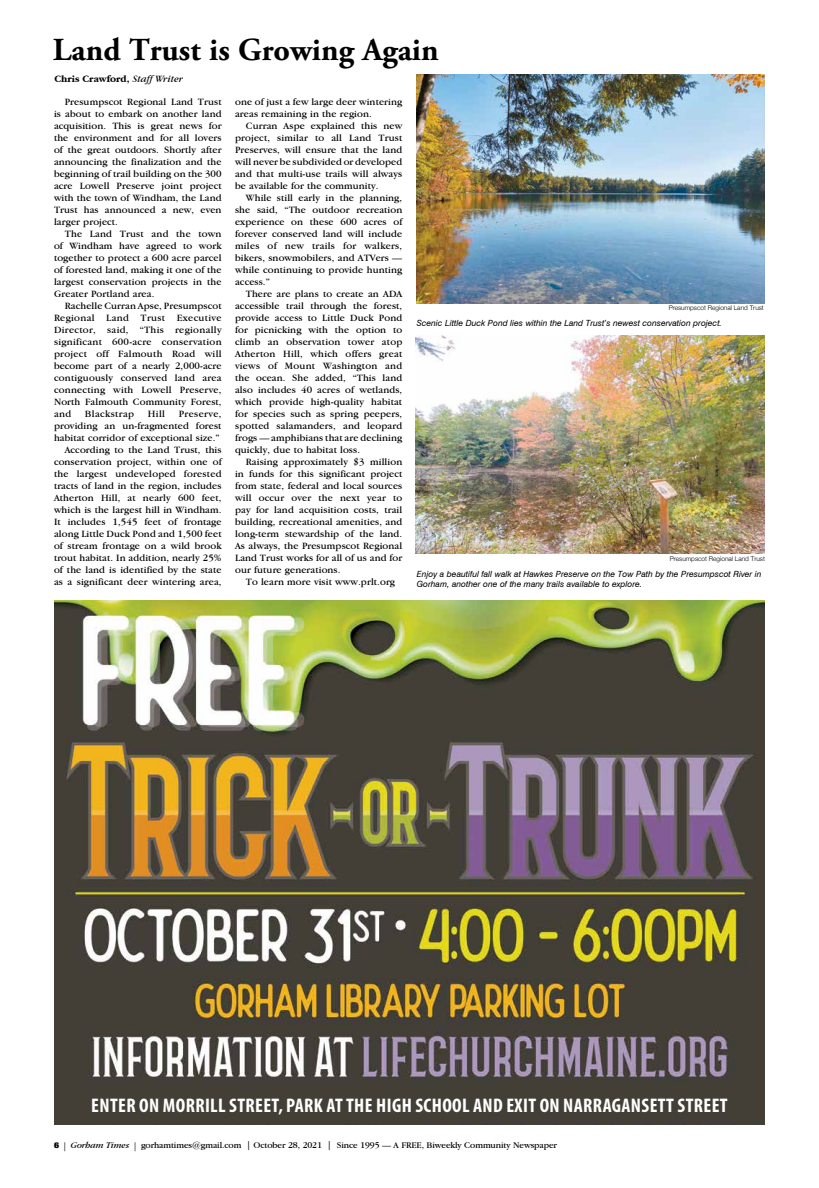
<style>
.page{position:relative;width:819px;height:1188px;background:#fff}
.page>*{position:absolute;margin:0;border:0;box-sizing:border-box;transform-origin:0 0}
.t1{font:700 32px "Adobe Garamond Pro";color:#000}
.t2{font:700 condensed 19.8px "Myriad Pro";letter-spacing:.02em;color:#fff}
.t3{font:10px/12px "Garamond IT Cby BT";letter-spacing:.01em;color:#000;text-align:justify}
.t4{font:700 10px "Garamond IT Cby BT";color:#000}
.t5{font:10px "Garamond IT Cby BT";letter-spacing:.04em;color:#000}
.t6{font:9px "Garamond IT Cby BT";letter-spacing:-.01em;color:#000}
.t7{font:italic 8.5px/10.2px "Swiss 721 BT";color:#000}
.t8{font:300 6.5px "Helvetica Neue";color:#000}
.s1{font-weight:400;font-style:italic}
.s2{font-family:"Helvetica Neue";font-weight:900;font-stretch:condensed;font-size:8px}
.s3{font-family:"Adobe Garamond Pro"}
.s4{font-style:italic}
</style>
<div class="page">
<img style="left:54px;top:600px;width:711px;height:524px">
<img style="left:416px;top:74px;width:349px;height:229px">
<img style="left:415px;top:336px;width:350px;height:218px">
<h1 class="t1" style="left:53px;top:31px;width:387px">Land Trust is Growing Again</h1>
<p class="t4" style="left:54px;top:73px;width:130px">Chris Crawford, <span class="s1">Staff Writer</span></p>
<p class="t3" style="left:54px;top:95px;width:169px;text-indent:11px">Presumpscot Regional Land Trust is about to embark on another land acquisition. This is great news for the environment and for all lovers of the great outdoors. Shortly after announcing the finalization and the beginning of trail building on the 300 acre Lowell Preserve joint project with the town of Windham, the Land Trust has announced a new, even larger project.</p>
<p class="t3" style="left:54px;top:227px;width:169px;text-indent:11px">The Land Trust and the town of Windham have agreed to work together to protect a 600 acre parcel of forested land, making it one of the largest conservation projects in the Greater Portland area.</p>
<p class="t3" style="left:54px;top:299px;width:169px;text-indent:11px">Rachelle Curran Apse, Presumpscot Regional Land Trust Executive Director, said, “This regionally significant 600-acre conservation project off Falmouth Road will become part of a nearly 2,000-acre contiguously conserved land area connecting with Lowell Preserve, North Falmouth Community Forest, and</p>
<p class="t5" style="left:85px;top:408px;width:51px">Blackstrap</p>
<p class="t3" style="left:148px;top:407px;width:19px">Hill</p>
<p class="t3" style="left:54px;top:407px;width:169px;text-align:right">Preserve,<br>providing an un-fragmented forest habitat corridor of exceptional size.” According to the Land Trust, this conservation project, within one of the largest undeveloped forested tracts of land in the region, includes Atherton Hill, at nearly 600 feet, which is the largest hill in Windham.<br>It includes 1,545 feet of frontage along Little Duck Pond and 1,500 feet of stream frontage on a wild brook trout habitat. In addition, nearly 25% of the land is identified by the state as a significant deer wintering area,</p>
<p class="t3" style="left:235px;top:95px;width:169px">one of just a few large deer wintering areas remaining in the region.</p>
<p class="t3" style="left:235px;top:119px;width:169px;text-indent:11px">Curran Aspe explained this new project, similar to all Land Trust Preserves, will ensure that the land will never be subdivided or developed and that multi-use trails will always be available for the community.</p>
<p class="t3" style="left:235px;top:191px;width:169px;text-indent:11px">While still early in the planning, she said, “The outdoor recreation experience on these 600 acres of forever conserved land will include miles of new trails for walkers, bikers, snowmobilers, and ATVers — while continuing to provide hunting access.”</p>
<p class="t3" style="left:235px;top:287px;width:169px;text-indent:11px">There are plans to create an ADA accessible trail through the forest, provide access to Little Duck Pond for picnicking with the option to climb an observation tower atop Atherton Hill, which offers great views of Mount Washington and the ocean. She added, “This land also includes 40 acres of wetlands, which provide high-quality habitat for species such as spring peepers, spotted salamanders, and leopard frogs — amphibians that are declining quickly, due to habitat loss.</p>
<p class="t3" style="left:235px;top:455px;width:169px;text-indent:11px">Raising approximately $3 million in funds for this significant project from state, federal and local sources will occur over the next year to pay for land acquisition costs, trail building, recreational amenities, and long-term stewardship of the land.<br>As always, the Presumpscot Regional Land Trust works for all of us and for our future generations.</p>
<p class="t3" style="left:246px;top:575px;width:151px">To learn more visit www.prlt.org</p>
<p class="t8" style="left:669px;top:303px;width:97px">Presumpscot Regional Land Trust</p>
<p class="t7" style="left:417px;top:318px;width:307px">Scenic Little Duck Pond lies within the Land Trust’s newest conservation project.</p>
<p class="t8" style="left:670px;top:554px;width:97px">Presumpscot Regional Land Trust</p>
<p class="t7" style="left:417px;top:569px;width:346px">Enjoy a beautiful fall walk at Hawkes Preserve on the Tow Path by the Presumpscot River in<br>Gorham, another one of the many trails available to explore.</p>
<h2 class="t2" style="left:91px;top:1093px;width:638px">ENTER ON MORRILL STREET, PARK AT THE HIGH SCHOOL AND EXIT ON NARRAGANSETT STREET</h2>
<p class="t6" style="left:54px;top:1140px;width:505px"><span class="s2">6</span> <span class="s3">|</span> <span class="s4">Gorham Times</span> <span class="s3">|</span> gorhamtimes@gmail.com | October 28, 2021 | Since 1995 — A FREE, Biweekly Community Newspaper</p>
</div>
